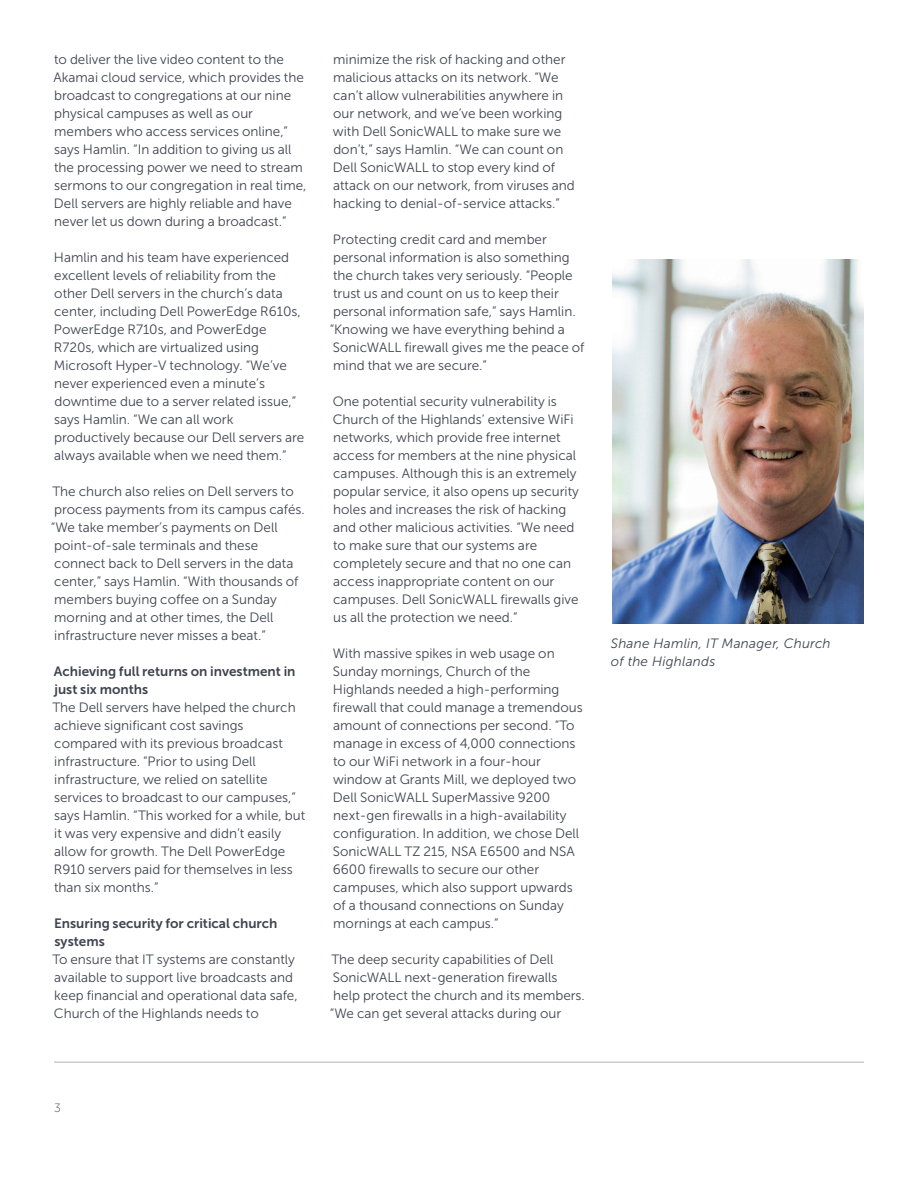
<style>
.page{position:relative;width:918px;height:1188px;background:#fff}
.page>*{position:absolute;margin:0;border:0;box-sizing:border-box;transform-origin:0 0}
.t1{font:13.5px/18px "Museo Sans For Dell 300";color:#3e444f}
.t2{font:13.5px/18px "Museo Sans For Dell 700";color:#3e444f}
.t3{font:italic 13.5px/18px "Museo Sans For Dell 300";letter-spacing:.015em;color:#3e444f}
.t4{font:12px "Museo Sans For Dell 100";color:#3e444f}
</style>
<div class="page">
<hr style="left:54px;top:1062px;width:810px;height:1px;background:#aeb3b8">
<img style="left:612px;top:259px;width:252px;height:365px">
<p class="t1" style="left:54px;top:50px;width:255px">to deliver the live video content to the Akamai cloud service, which provides the broadcast to congregations at our nine physical campuses as well as our members who access services online,” says Hamlin. “In addition to giving us all the processing power we need to stream sermons to our congregation in real time, Dell servers are highly reliable and have never let us down during a broadcast.”</p>
<p class="t1" style="left:54px;top:248px;width:252px">Hamlin and his team have experienced excellent levels of reliability from the other Dell servers in the church’s data center, including Dell PowerEdge R610s, PowerEdge R710s, and PowerEdge R720s, which are virtualized using Microsoft Hyper-V technology. “We’ve never experienced even a minute’s downtime due to a server related issue,” says Hamlin. “We can all work productively because our Dell servers are always available when we need them.”</p>
<p class="t1" style="left:51px;top:482px;width:255px">The church also relies on Dell servers to process payments from its campus cafés. “We take member’s payments on Dell point-of-sale terminals and these connect back to Dell servers in the data center,” says Hamlin. “With thousands of members buying coffee on a Sunday morning and at other times, the Dell infrastructure never misses a beat.”</p>
<p class="t2" style="left:54px;top:662px;width:243px">Achieving full returns on investment in just six months</p>
<p class="t1" style="left:52px;top:698px;width:254px">The Dell servers have helped the church achieve significant cost savings compared with its previous broadcast infrastructure. “Prior to using Dell infrastructure, we relied on satellite services to broadcast to our campuses,” says Hamlin. “This worked for a while, but it was very expensive and didn’t easily allow for growth. The Dell PowerEdge R910 servers paid for themselves in less than six months.”</p>
<p class="t2" style="left:54px;top:914px;width:225px">Ensuring security for critical church systems</p>
<p class="t1" style="left:52px;top:950px;width:247px">To ensure that IT systems are constantly available to support live broadcasts and keep financial and operational data safe, Church of the Highlands needs to</p>
<p class="t1" style="left:333px;top:50px;width:243px">minimize the risk of hacking and other malicious attacks on its network. “We can’t allow vulnerabilities anywhere in our network, and we’ve been working with Dell SonicWALL to make sure we don’t,” says Hamlin. “We can count on Dell SonicWALL to stop every kind of attack on our network, from viruses and hacking to denial-of-service attacks.”</p>
<p class="t1" style="left:330px;top:230px;width:256px">Protecting credit card and member personal information is also something the church takes very seriously. “People trust us and count on us to keep their personal information safe,” says Hamlin. “Knowing we have everything behind a SonicWALL firewall gives me the peace of mind that we are secure.”</p>
<p class="t1" style="left:333px;top:392px;width:248px">One potential security vulnerability is Church of the Highlands’ extensive WiFi networks, which provide free internet access for members at the nine physical campuses. Although this is an extremely popular service, it also opens up security holes and increases the risk of hacking and other malicious activities. “We need to make sure that our systems are completely secure and that no one can access inappropriate content on our campuses. Dell SonicWALL firewalls give us all the protection we need.”</p>
<p class="t1" style="left:333px;top:644px;width:252px">With massive spikes in web usage on Sunday mornings, Church of the Highlands needed a high-performing firewall that could manage a tremendous amount of connections per second. “To manage in excess of 4,000 connections to our WiFi network in a four-hour window at Grants Mill, we deployed two Dell SonicWALL SuperMassive 9200 next-gen firewalls in a high-availability configuration. In addition, we chose Dell SonicWALL TZ 215, NSA E6500 and NSA 6600 firewalls to secure our other campuses, which also support upwards of a thousand connections on Sunday mornings at each campus.”</p>
<p class="t1" style="left:330px;top:950px;width:257px">The deep security capabilities of Dell SonicWALL next-generation firewalls<br>help protect the church and its members. “We can get several attacks during our</p>
<p class="t3" style="left:611px;top:634px;width:221px">Shane Hamlin, IT Manager, Church of the Highlands</p>
<p class="t4" style="left:54px;top:1101px;width:8px">3</p>
</div>
